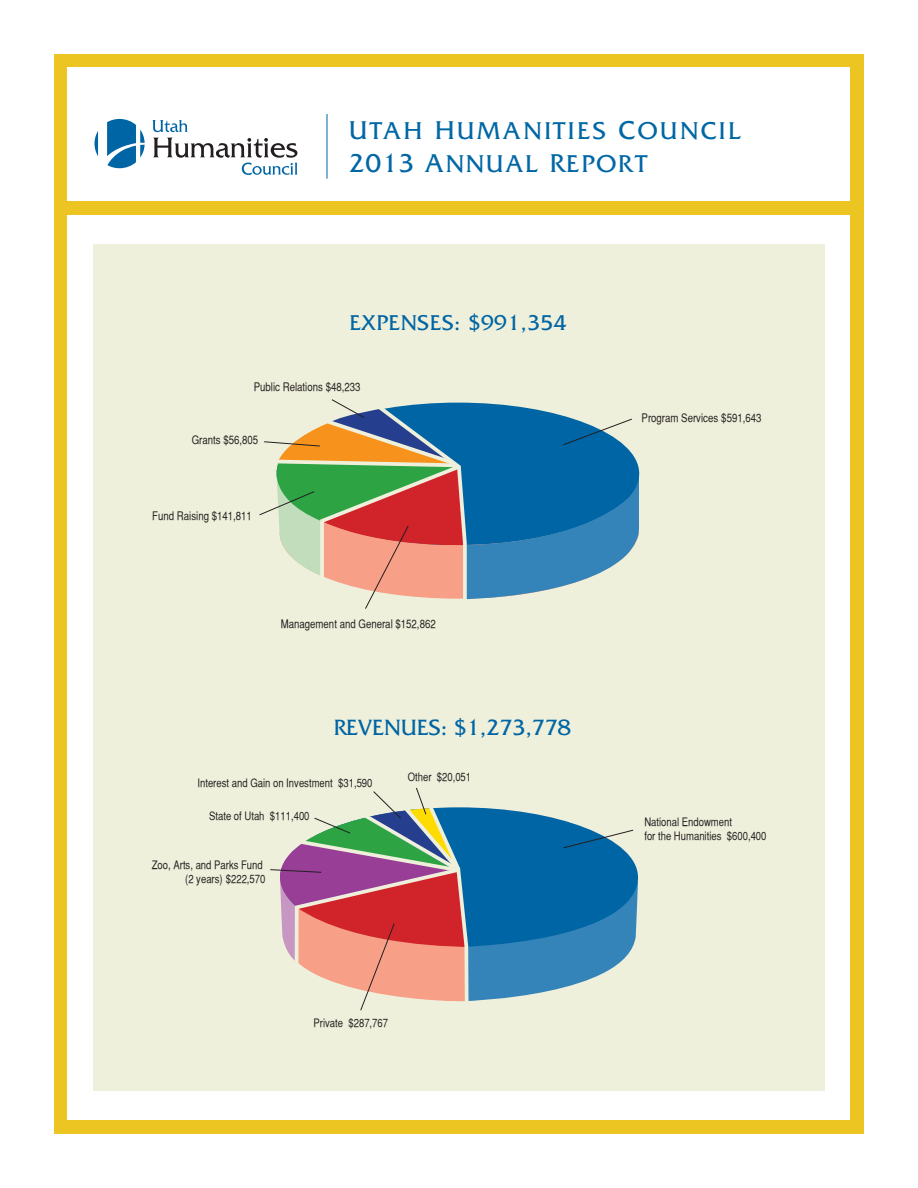
<style>
.page{position:relative;width:918px;height:1188px;background:#fff}
.page>*{position:absolute;margin:0;border:0;box-sizing:border-box;transform-origin:0 0}
.t1{font:25.5px "Friz Quadrata";letter-spacing:.1em;color:#0067a5}
.t2{font:25.5px "Friz Quadrata";letter-spacing:.07em;color:#0067a5}
.t3{font:23.25px "Friz Quadrata";color:#0065a4}
.t4{font:22.5px "Friz Quadrata";letter-spacing:.025em;color:#0065a4}
.t5{font:11.7px "Bastion Plain";color:#231f20}
.t6{font:11.55px/14px "Bastion Plain";color:#231f20}
.s1{font-size:27px}
</style>
<div class="page">
<div style="left:54px;top:54px;width:810px;height:1080px;background:#edc523"></div>
<div style="left:68px;top:68px;width:782px;height:1052px;background:#fff"></div>
<svg style="left:152px;top:120px;width:36px;height:12px"></svg>
<svg style="left:153px;top:138px;width:145px;height:37px"></svg>
<svg style="left:107px;top:119px;width:38px;height:49px"></svg>
<svg style="left:95px;top:131px;width:3px;height:25px"></svg>
<hr style="left:327px;top:114px;width:1px;height:65px;background:#0065a4">
<div style="left:68px;top:201px;width:796px;height:13px;background:#edc523"></div>
<div style="left:93px;top:244px;width:732px;height:847px;background:#eff0db"></div>
<svg style="left:259px;top:399px;width:380px;height:210px"></svg>
<svg style="left:270px;top:787px;width:368px;height:224px"></svg>
<p class="t1" style="left:349px;top:117px;width:394px"><span class="s1">U</span>TAH <span class="s1">H</span>UMANITIES <span class="s1">C</span>OUNCIL</p>
<p class="t2" style="left:349px;top:149px;width:300px"><span class="s1">2013 A</span>NNUAL <span class="s1">R</span>EPORT</p>
<p class="t4" style="left:350px;top:310px;width:218px">EXPENSES: $991,354</p>
<p class="t5" style="left:254px;top:380px;width:108px">Public Relations $48,233</p>
<p class="t5" style="left:192px;top:434px;width:68px">Grants $56,805</p>
<p class="t5" style="left:152px;top:509px;width:101px">Fund Raising $141,811</p>
<p class="t5" style="left:281px;top:617px;width:157px">Management and General $152,862</p>
<p class="t3" style="left:334px;top:715px;width:239px">REVENUES: $1,273,778</p>
<p class="t6" style="left:197px;top:776px;width:177px">Interest and Gain on Investment $31,590</p>
<p class="t6" style="left:209px;top:809px;width:102px">State of Utah $111,400</p>
<p class="t6" style="left:152px;top:858px;width:115px;text-align:right">Zoo, Arts, and Parks Fund (2 years) $222,570</p>
<p class="t6" style="left:408px;top:770px;width:65px">Other $20,051</p>
<p class="t6" style="left:314px;top:1016px;width:76px">Private $287,767</p>
<p class="t5" style="left:642px;top:411px;width:121px">Program Services $591,643</p>
<p class="t6" style="left:644px;top:815px;width:124px">National Endowment<br>for the Humanities $600,400</p>
</div>
